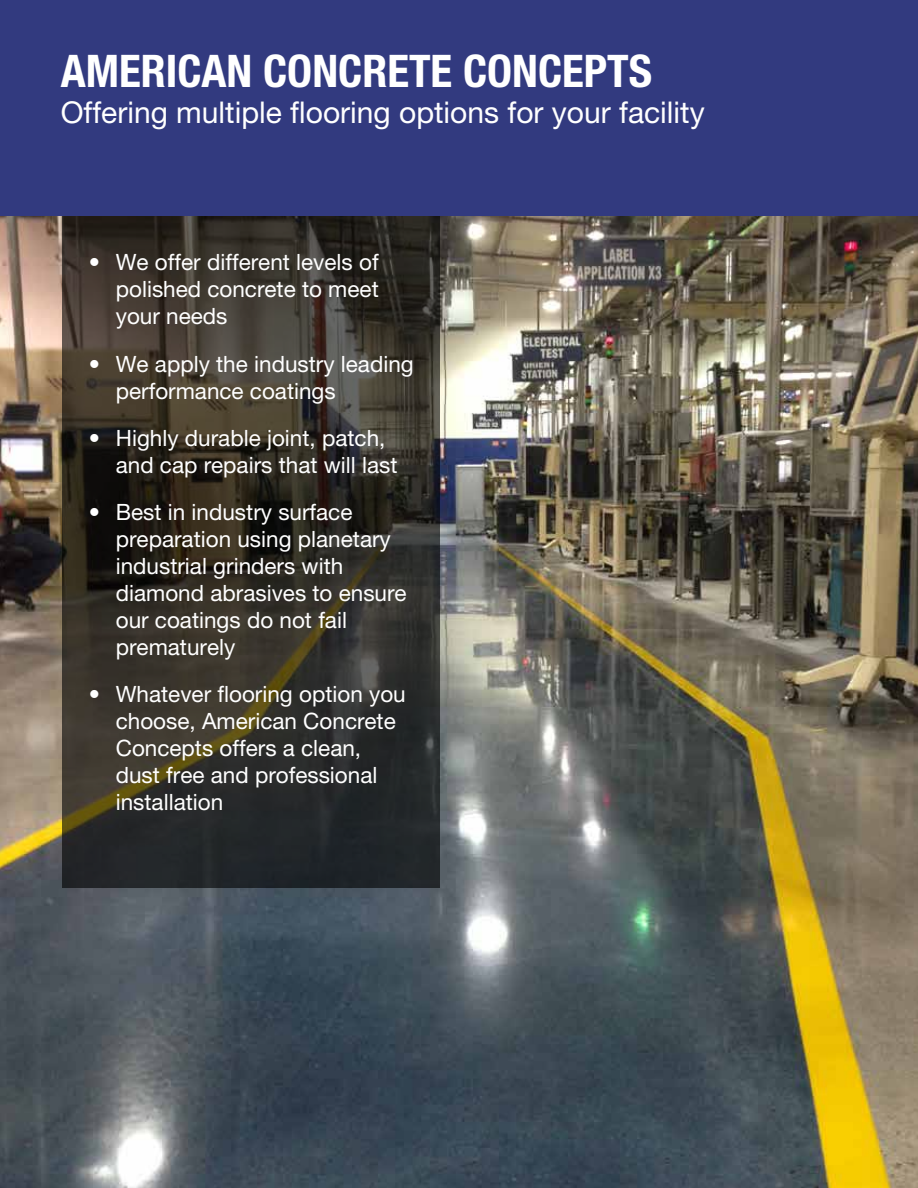
<style>
.page{position:relative;width:918px;height:1188px;background:#fff}
.page>*{position:absolute;margin:0;border:0;box-sizing:border-box;transform-origin:0 0}
.t1{font:700 condensed 45px "Helvetica Neue";color:#fff}
.t2{font:30px "Helvetica Neue";color:#fff}
.t3{font:22.5px/27px "Helvetica Neue";color:#fff}
</style>
<div class="page">
<img style="left:0;top:215px;width:918px;height:973px">
<svg style="left:62px;top:216px;width:378px;height:671px;background:#343028"></svg>
<div style="left:0;top:0;width:918px;height:215px;background:#323a7f"></div>
<h1 class="t1" style="left:61px;top:34px;width:593px">AMERICAN CONCRETE CONCEPTS</h1>
<h2 class="t2" style="left:61px;top:95px;width:645px">Offering multiple flooring options for your facility</h2>
<p class="t3" style="left:116px;top:249px;width:264px;text-align:justify;text-indent:-27px">• We offer different levels of polished concrete to meet your needs</p>
<p class="t3" style="left:116px;top:350px;width:299px;text-indent:-27px">• We apply the industry leading performance coatings</p>
<p class="t3" style="left:116px;top:424px;width:283px;text-indent:-27px">• Highly durable joint, patch, and cap repairs that will last</p>
<p class="t3" style="left:116px;top:498px;width:292px;text-indent:-27px">• Best in industry surface preparation using planetary industrial grinders with diamond abrasives to ensure our coatings do not fail prematurely</p>
<p class="t3" style="left:116px;top:681px;width:292px;text-indent:-27px">• Whatever flooring option you choose, American Concrete<br>Concepts offers a clean, dust free and professional installation</p>
</div>
